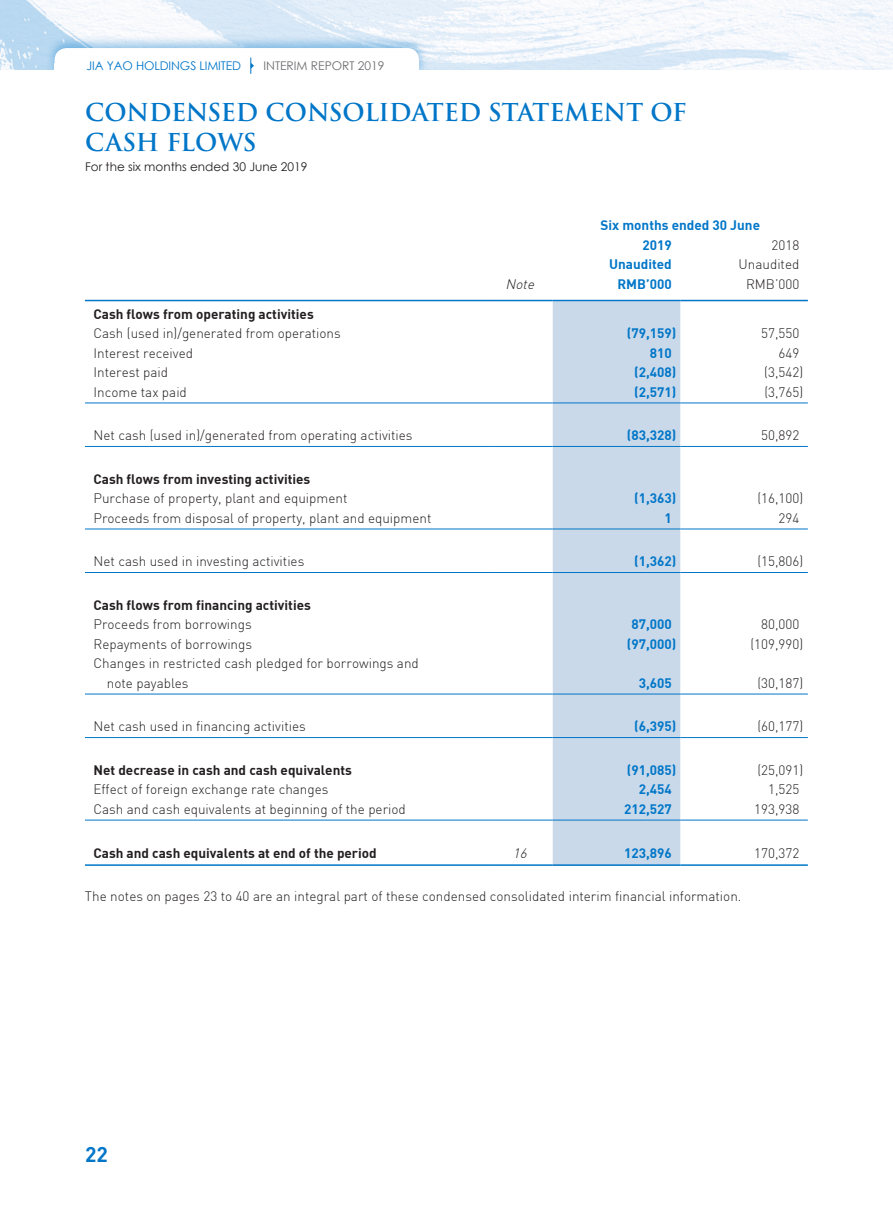
<style>
.page{position:relative;width:893px;height:1212px;background:#fff}
.page>*{position:absolute;margin:0;border:0;box-sizing:border-box;transform-origin:0 0}
.t1{font:600 24px/30px "Trajan Pro 3";letter-spacing:-.01em;color:#0076c8}
.t2{font:21px "DIN Bold";color:#0076c8}
.t3{font:13.5px/19.5px "DIN Light";color:#231f20}
.t4{font:13.5px "DIN Bold";color:#231f20}
.t5{font:13.5px/19.5px "DIN Bold";color:#0076c8}
.t6{font:italic 13.5px "DIN Light";color:#231f20}
.t7{font:12px "Century Gothic";color:#231f20}
.t8{font:12px "Century Gothic";letter-spacing:-.01em;color:#0076c8}
.t9{font:12px "Century Gothic";color:#6c6d70}
</style>
<div class="page">
<img style="left:0;top:0;width:893px;height:69px">
<div style="left:46px;top:34px;width:382px;height:35px;background:#0076c8;opacity:.4"></div>
<svg style="left:55px;top:48px;width:364px;height:25px"></svg>
<div style="left:553px;top:301px;width:127px;height:563px;background:#cad9e9"></div>
<hr style="left:85px;top:300px;width:404px;height:1px;background:#0076c8">
<hr style="left:489px;top:300px;width:64px;height:1px;background:#0076c8">
<hr style="left:553px;top:300px;width:127px;height:1px;background:#0076c8">
<hr style="left:680px;top:300px;width:128px;height:1px;background:#0076c8">
<hr style="left:85px;top:403px;width:404px;height:1px;background:#0076c8">
<hr style="left:489px;top:403px;width:64px;height:1px;background:#0076c8">
<hr style="left:553px;top:403px;width:127px;height:1px;background:#0076c8">
<hr style="left:680px;top:403px;width:128px;height:1px;background:#0076c8">
<hr style="left:85px;top:446px;width:404px;height:1px;background:#0076c8">
<hr style="left:489px;top:446px;width:64px;height:1px;background:#0076c8">
<hr style="left:553px;top:446px;width:127px;height:1px;background:#0076c8">
<hr style="left:680px;top:446px;width:128px;height:1px;background:#0076c8">
<hr style="left:85px;top:529px;width:404px;height:1px;background:#0076c8">
<hr style="left:489px;top:529px;width:64px;height:1px;background:#0076c8">
<hr style="left:553px;top:529px;width:127px;height:1px;background:#0076c8">
<hr style="left:680px;top:529px;width:128px;height:1px;background:#0076c8">
<hr style="left:85px;top:572px;width:404px;height:1px;background:#0076c8">
<hr style="left:489px;top:572px;width:64px;height:1px;background:#0076c8">
<hr style="left:553px;top:572px;width:127px;height:1px;background:#0076c8">
<hr style="left:680px;top:572px;width:128px;height:1px;background:#0076c8">
<hr style="left:85px;top:694px;width:404px;height:1px;background:#0076c8">
<hr style="left:489px;top:694px;width:64px;height:1px;background:#0076c8">
<hr style="left:553px;top:694px;width:127px;height:1px;background:#0076c8">
<hr style="left:680px;top:694px;width:128px;height:1px;background:#0076c8">
<hr style="left:85px;top:737px;width:404px;height:1px;background:#0076c8">
<hr style="left:489px;top:737px;width:64px;height:1px;background:#0076c8">
<hr style="left:553px;top:737px;width:127px;height:1px;background:#0076c8">
<hr style="left:680px;top:737px;width:128px;height:1px;background:#0076c8">
<hr style="left:85px;top:820px;width:404px;height:1px;background:#0076c8">
<hr style="left:489px;top:820px;width:64px;height:1px;background:#0076c8">
<hr style="left:553px;top:820px;width:127px;height:1px;background:#0076c8">
<hr style="left:680px;top:820px;width:128px;height:1px;background:#0076c8">
<hr style="left:85px;top:864px;width:404px;height:2px;background:#0076c8">
<hr style="left:489px;top:864px;width:64px;height:2px;background:#0076c8">
<hr style="left:553px;top:864px;width:127px;height:2px;background:#0076c8">
<hr style="left:680px;top:864px;width:128px;height:2px;background:#0076c8">
<p class="t8" style="left:87px;top:57px;width:156px">JIA YAO HOLDINGS LIMITED</p>
<p class="t9" style="left:263px;top:57px;width:123px">INTERIM REPORT 2019</p>
<h1 class="t1" style="left:85px;top:98px;width:604px">CONDENSED CONSOLIDATED STATEMENT OF<br>CASH FLOWS</h1>
<p class="t7" style="left:85px;top:158px;width:224px">For the six months ended 30 June 2019</p>
<p class="t5" style="left:642px;top:215px;width:119px;text-indent:-42px">Six months ended 30 June<br>2019</p>
<p class="t3" style="left:772px;top:235px;width:29px">2018</p>
<p class="t5" style="left:609px;top:254px;width:64px">Unaudited</p>
<p class="t3" style="left:739px;top:254px;width:62px">Unaudited</p>
<p class="t6" style="left:506px;top:275px;width:34px">Note</p>
<p class="t5" style="left:617px;top:273px;width:56px">RMB’000</p>
<p class="t3" style="left:746px;top:274px;width:55px">RMB’000</p>
<p class="t4" style="left:93px;top:305px;width:222px">Cash flows from operating activities</p>
<p class="t3" style="left:93px;top:324px;width:249px">Cash (used in)/generated from operations</p>
<p class="t5" style="left:627px;top:323px;width:51px">(79,159)</p>
<p class="t3" style="left:761px;top:324px;width:40px">57,550</p>
<p class="t3" style="left:93px;top:343px;width:101px">Interest received</p>
<p class="t5" style="left:650px;top:343px;width:23px">810</p>
<p class="t3" style="left:778px;top:343px;width:22px">649</p>
<p class="t3" style="left:93px;top:363px;width:76px">Interest paid</p>
<p class="t5" style="left:634px;top:362px;width:44px">(2,408)</p>
<p class="t3" style="left:764px;top:363px;width:40px">(3,542)</p>
<p class="t3" style="left:93px;top:382px;width:95px">Income tax paid</p>
<p class="t5" style="left:634px;top:382px;width:44px">(2,571)</p>
<p class="t3" style="left:764px;top:382px;width:40px">(3,765)</p>
<p class="t3" style="left:93px;top:426px;width:321px">Net cash (used in)/generated from operating activities</p>
<p class="t5" style="left:627px;top:425px;width:51px">(83,328)</p>
<p class="t3" style="left:761px;top:426px;width:40px">50,892</p>
<p class="t4" style="left:93px;top:470px;width:218px">Cash flows from investing activities</p>
<p class="t3" style="left:93px;top:489px;width:255px">Purchase of property, plant and equipment</p>
<p class="t5" style="left:634px;top:488px;width:44px">(1,363)</p>
<p class="t3" style="left:757px;top:489px;width:47px">(16,100)</p>
<p class="t3" style="left:93px;top:508px;width:339px">Proceeds from disposal of property, plant and equipment</p>
<p class="t5" style="left:664px;top:508px;width:9px">1</p>
<p class="t3" style="left:778px;top:508px;width:22px">294</p>
<p class="t3" style="left:93px;top:552px;width:212px">Net cash used in investing activities</p>
<p class="t5" style="left:634px;top:551px;width:44px">(1,362)</p>
<p class="t3" style="left:757px;top:552px;width:47px">(15,806)</p>
<p class="t4" style="left:93px;top:596px;width:219px">Cash flows from financing activities</p>
<p class="t3" style="left:93px;top:615px;width:160px">Proceeds from borrowings</p>
<p class="t5" style="left:631px;top:614px;width:42px">87,000</p>
<p class="t3" style="left:761px;top:615px;width:40px">80,000</p>
<p class="t3" style="left:93px;top:634px;width:160px">Repayments of borrowings</p>
<p class="t5" style="left:627px;top:634px;width:51px">(97,000)</p>
<p class="t3" style="left:750px;top:634px;width:54px">(109,990)</p>
<p class="t3" style="left:107px;top:654px;width:313px;text-indent:-13px">Changes in restricted cash pledged for borrowings and note payables</p>
<p class="t5" style="left:639px;top:673px;width:35px">3,605</p>
<p class="t3" style="left:757px;top:673px;width:47px">(30,187)</p>
<p class="t3" style="left:93px;top:717px;width:214px">Net cash used in financing activities</p>
<p class="t5" style="left:634px;top:716px;width:44px">(6,395)</p>
<p class="t3" style="left:757px;top:717px;width:47px">(60,177)</p>
<p class="t4" style="left:93px;top:761px;width:260px">Net decrease in cash and cash equivalents</p>
<p class="t5" style="left:627px;top:760px;width:51px">(91,085)</p>
<p class="t3" style="left:757px;top:760px;width:47px">(25,091)</p>
<p class="t3" style="left:93px;top:780px;width:237px">Effect of foreign exchange rate changes</p>
<p class="t5" style="left:639px;top:779px;width:35px">2,454</p>
<p class="t3" style="left:768px;top:780px;width:33px">1,525</p>
<p class="t3" style="left:93px;top:799px;width:314px">Cash and cash equivalents at beginning of the period</p>
<p class="t5" style="left:624px;top:799px;width:49px">212,527</p>
<p class="t3" style="left:754px;top:799px;width:47px">193,938</p>
<p class="t4" style="left:93px;top:844px;width:285px">Cash and cash equivalents at end of the period</p>
<p class="t6" style="left:513px;top:844px;width:19px">16</p>
<p class="t5" style="left:624px;top:842px;width:49px">123,896</p>
<p class="t3" style="left:754px;top:843px;width:47px">170,372</p>
<p class="t3" style="left:85px;top:886px;width:658px">The notes on pages 23 to 40 are an integral part of these condensed consolidated interim financial information.</p>
<h2 class="t2" style="left:85px;top:1140px;width:24px">22</h2>
</div>
